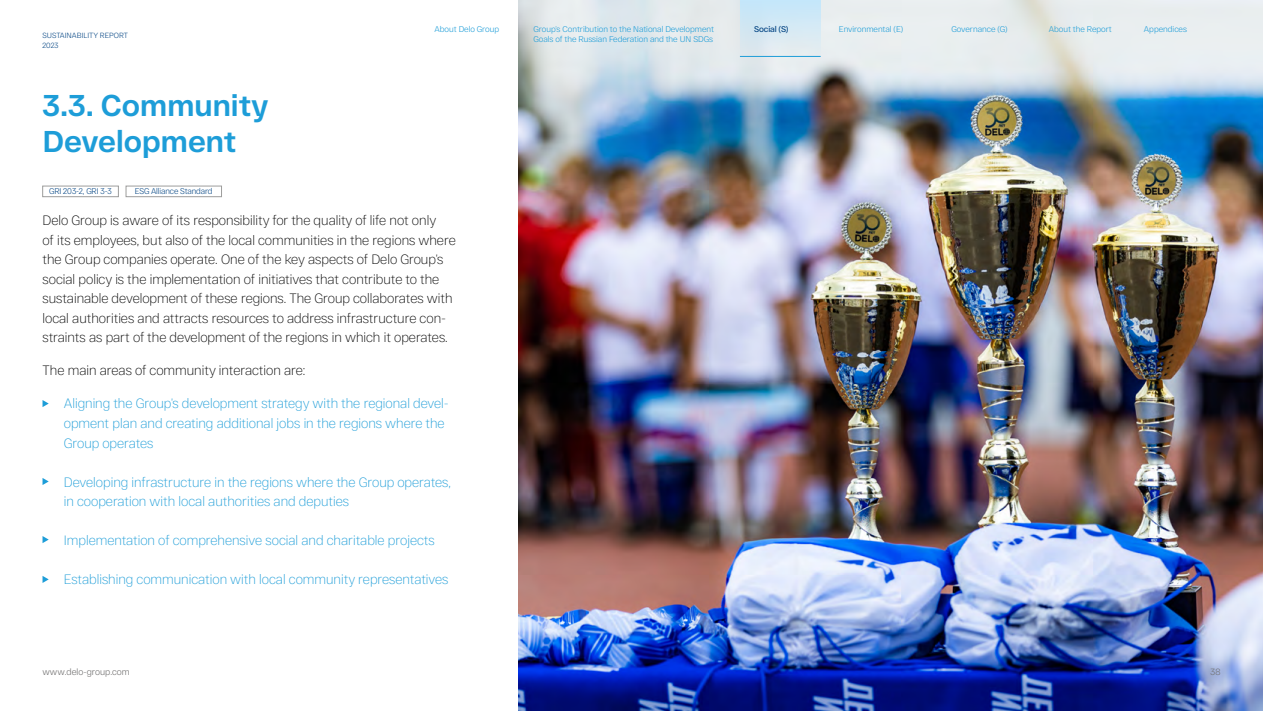
<style>
.page{position:relative;width:1263px;height:711px;background:#fff}
.page>*{position:absolute;margin:0;border:0;box-sizing:border-box;transform-origin:0 0}
.t1{font:700 30px/36px "RF Dewi";color:#1d9dd8}
.t2{font:200 13.5px/19.5px "RF Dewi";color:#000}
.t3{font:200 13.5px/19.5px "RF Dewi";color:#1d9dd8}
.t4{font:300 9px "RF Dewi";color:#706f6f}
.t5{font:300 8.25px "RF Dewi";color:#1d9dd8}
.t6{font:300 8.25px "RF Dewi";letter-spacing:-.01em;color:#074785}
.t7{font:600 8.25px "RF Dewi";letter-spacing:-.01em;color:#074785}
.t8{font:300 7.5px/9.8px "RF Dewi";color:#074785}
</style>
<div class="page">
<img style="left:519px;top:0;width:744px;height:710px">
<svg style="left:43px;top:400px;width:6px;height:7px"></svg>
<svg style="left:43px;top:478px;width:6px;height:6px"></svg>
<svg style="left:43px;top:536px;width:6px;height:6px"></svg>
<svg style="left:43px;top:576px;width:6px;height:6px"></svg>
<div style="left:43px;top:186px;width:76px;height:11px;border:1px solid #9d9d9c"></div>
<div style="left:126px;top:186px;width:96px;height:11px;border:1px solid #9d9d9c"></div>
<div style="left:740px;top:0;width:81px;height:57px;background:linear-gradient(to bottom,#c3e6fa,#e6ebee)"></div>
<hr style="left:740px;top:56px;width:81px;height:1px;background:#1d9dd8">
<p class="t8" style="left:43px;top:30px;width:87px">SUSTAINABILITY REPORT<br>2023</p>
<h1 class="t1" style="left:43px;top:87px;width:228px">3.3. Community<br>Development</h1>
<p class="t6" style="left:49px;top:187px;width:64px">GRI 203-2, GRI 3-3</p>
<p class="t6" style="left:135px;top:187px;width:79px">ESG Alliance Standard</p>
<p class="t5" style="left:434px;top:24px;width:66px">About Delo Group</p>
<p class="t2" style="left:43px;top:210px;width:415px">Delo Group is aware of its responsibility for the quality of life not only<br>of its employees, but also of the local communities in the regions where the Group companies operate. One of the key aspects of Delo Group’s social policy is the implementation of initiatives that contribute to the sustainable development of these regions. The Group collaborates with local authorities and attracts resources to address infrastructure con&shy;straints as part of the development of the regions in which it operates.</p>
<p class="t2" style="left:43px;top:360px;width:264px">The main areas of community interaction are:</p>
<p class="t3" style="left:64px;top:393px;width:387px">Aligning the Group’s development strategy with the regional devel&shy;opment plan and creating additional jobs in the regions where the<br>Group operates</p>
<p class="t3" style="left:64px;top:471px;width:389px">Developing infrastructure in the regions where the Group operates, in cooperation with local authorities and deputies</p>
<p class="t3" style="left:64px;top:530px;width:372px">Implementation of comprehensive social and charitable projects</p>
<p class="t3" style="left:64px;top:569px;width:386px">Establishing communication with local community representatives</p>
<p class="t4" style="left:43px;top:666px;width:89px">www.delo-group.com</p>
<p class="t5" style="left:533px;top:24px;width:182px">Group’s Contribution to the National Development</p>
<p class="t5" style="left:839px;top:24px;width:66px">Environmental (E)</p>
<p class="t5" style="left:951px;top:24px;width:58px">Governance (G)</p>
<p class="t5" style="left:1049px;top:24px;width:65px">About the Report</p>
<p class="t5" style="left:1144px;top:24px;width:45px">Appendices</p>
<p class="t5" style="left:533px;top:34px;width:181px">Goals of the Russian Federation and the UN SDGs</p>
<p class="t7" style="left:754px;top:24px;width:36px">Social (S)</p>
<p class="t4" style="left:1210px;top:666px;width:11px">38</p>
</div>
